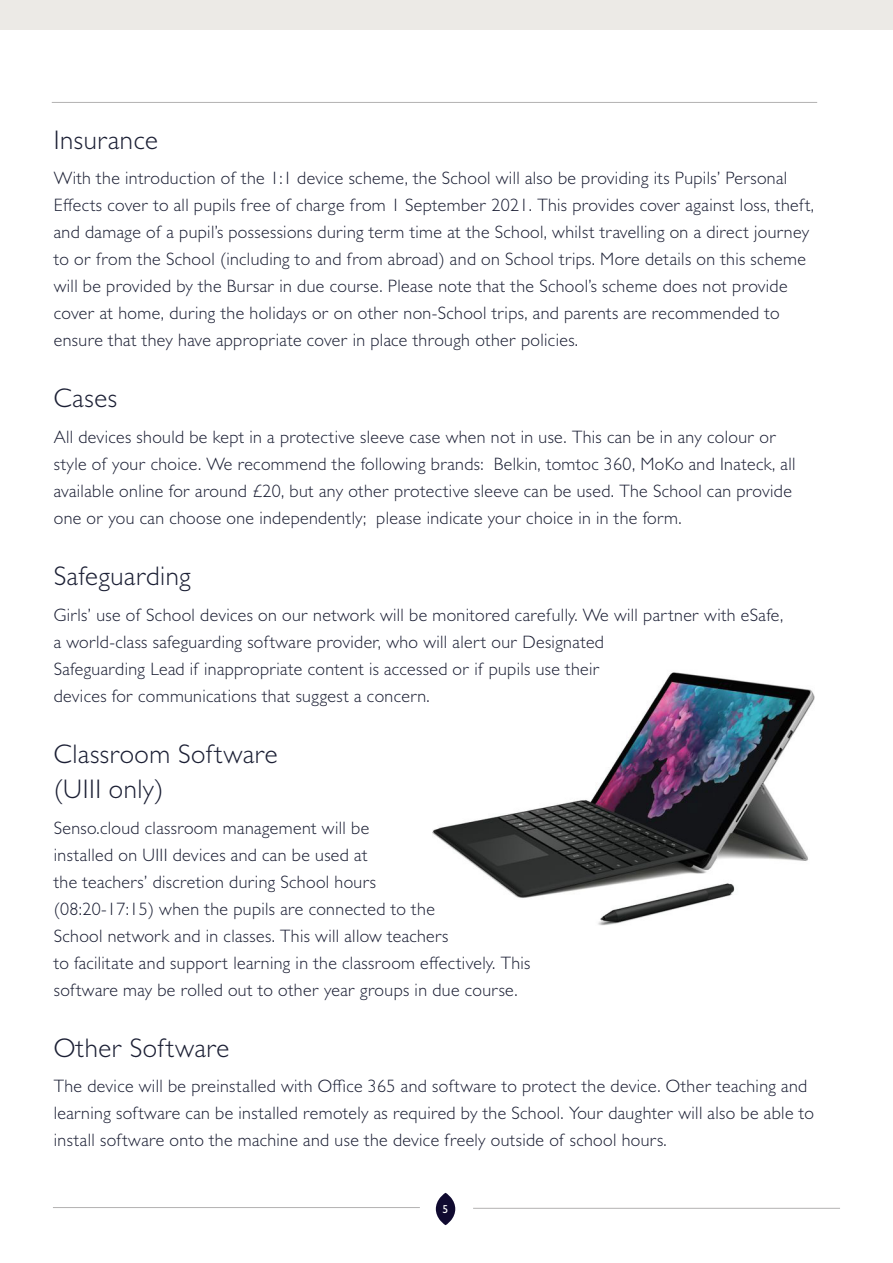
<style>
.page{position:relative;width:893px;height:1263px;background:#fff}
.page>*{position:absolute;margin:0;border:0;box-sizing:border-box;transform-origin:0 0}
.t1{font:300 27px/35.5px "Gill Sans MT Std";letter-spacing:.02em;color:#1b1f34}
.t2{font:300 18px/27px "Gill Sans MT Std";letter-spacing:.02em;color:#1b1f34}
.t3{font:500 11.55px "Gill Sans MT Std";color:#fff}
</style>
<div class="page">
<hr style="left:52px;top:102px;width:765px;height:1px;background:#b3b2b2">
<div style="left:0;top:0;width:893px;height:30px;background:#eceae6"></div>
<svg style="left:436px;top:1193px;width:19px;height:32px"></svg>
<hr style="left:473px;top:1208px;width:367px;height:1px;background:#b3b2b2">
<hr style="left:53px;top:1207px;width:367px;height:1px;background:#b3b2b2">
<img style="left:432px;top:672px;width:382px;height:254px">
<h1 class="t1" style="left:54px;top:122px;width:106px">Insurance</h1>
<p class="t2" style="left:54px;top:165px;width:762px">With the introduction of the 1:1 device scheme, the School will also be providing its Pupils’ Personal Effects cover to all pupils free of charge from 1 September 2021. This provides cover against loss, theft, and damage of a pupil’s possessions during term time at the School, whilst travelling on a direct journey to or from the School (including to and from abroad) and on School trips. More details on this scheme will be provided by the Bursar in due course. Please note that the School’s scheme does not provide cover at home, during the holidays or on other non-School trips, and parents are recommended to ensure that they have appropriate cover in place through other policies.</p>
<h1 class="t1" style="left:54px;top:380px;width:65px">Cases</h1>
<p class="t2" style="left:54px;top:423px;width:743px">All devices should be kept in a protective sleeve case when not in use. This can be in any colour or style of your choice. We recommend the following brands: Belkin, tomtoc 360, MoKo and Inateck, all available online for around £20, but any other protective sleeve can be used. The School can provide one or you can choose one independently; please indicate your choice in in the form.</p>
<h1 class="t1" style="left:54px;top:558px;width:139px">Safeguarding</h1>
<p class="t2" style="left:54px;top:601px;width:731px">Girls’ use of School devices on our network will be monitored carefully. We will partner with eSafe, a world-class safeguarding software provider, who will alert our Designated<br>Safeguarding Lead if inappropriate content is accessed or if pupils use their<br>devices for communications that suggest a concern.</p>
<h1 class="t1" style="left:54px;top:735px;width:225px">Classroom Software (UIII only)</h1>
<p class="t2" style="left:54px;top:814px;width:478px">Senso.cloud classroom management will be<br>installed on UIII devices and can be used at<br>the teachers’ discretion during School hours<br>(08:20-17:15) when the pupils are connected to the<br>School network and in classes. This will allow teachers<br>to facilitate and support learning in the classroom effectively. This software may be rolled out to other year groups in due course.</p>
<h1 class="t1" style="left:54px;top:1029px;width:177px">Other Software</h1>
<p class="t2" style="left:54px;top:1072px;width:762px">The device will be preinstalled with Office 365 and software to protect the device. Other teaching and learning software can be installed remotely as required by the School. Your daughter will also be able to install software onto the machine and use the device freely outside of school hours.</p>
<p class="t3" style="left:443px;top:1202px;width:7px">5</p>
</div>
